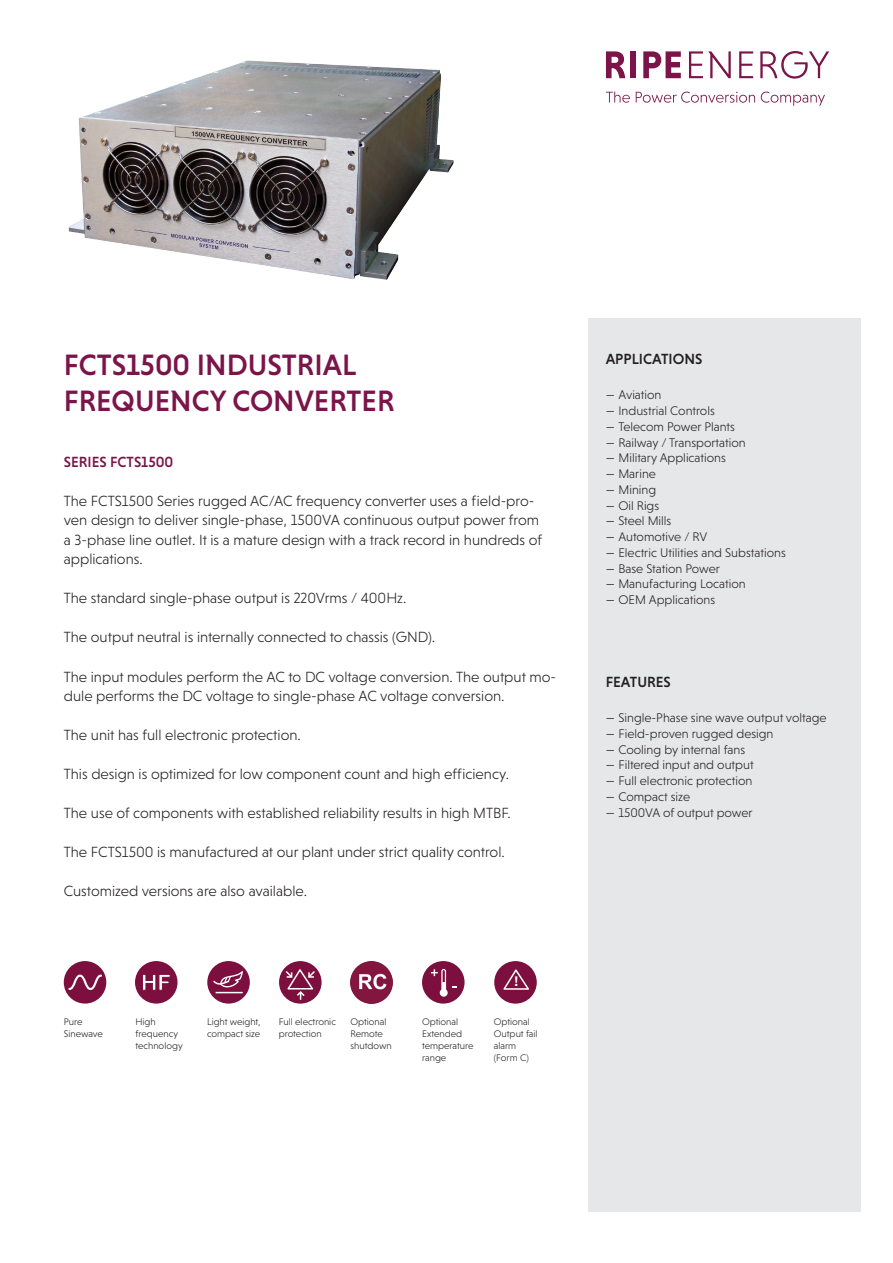
<style>
.page{position:relative;width:893px;height:1263px;background:#fff}
.page>*{position:absolute;margin:0;border:0;box-sizing:border-box;transform-origin:0 0}
.t1{font:500 30px "Niveau Grotesk";color:#7b1549}
.t2{font:300 15px/19.5px "Niveau Grotesk";color:#231f20}
.t3{font:500 15px "Niveau Grotesk";color:#231f20}
.t4{font:500 15px "Niveau Grotesk";color:#7b1549}
.t5{font:700 13.5px "Helvetica Neue";color:#fff}
.t6{font:300 12.75px "Niveau Grotesk";color:#231f20}
.t7{font:300 9.75px/12px "Niveau Grotesk";color:#231f20}
</style>
<div class="page">
<div style="left:588px;top:319px;width:273px;height:893px;background:#e6e7e9"></div>
<svg style="left:606px;top:51px;width:19px;height:27px"></svg>
<div style="left:631px;top:51px;width:5px;height:27px;background:#7b1549"></div>
<svg style="left:643px;top:51px;width:38px;height:27px"></svg>
<svg style="left:689px;top:51px;width:42px;height:27px"></svg>
<svg style="left:739px;top:51px;width:14px;height:27px"></svg>
<svg style="left:760px;top:51px;width:69px;height:28px"></svg>
<svg style="left:606px;top:92px;width:24px;height:11px"></svg>
<svg style="left:636px;top:92px;width:119px;height:11px"></svg>
<svg style="left:761px;top:92px;width:64px;height:14px"></svg>
<div style="left:64px;top:961px;width:42px;height:42px;background:#7d0f3f;border-radius:50%"></div>
<svg style="left:68px;top:974px;width:34px;height:16px"></svg>
<div style="left:135px;top:961px;width:43px;height:42px;background:#7d0f3f;border-radius:50%"></div>
<svg style="left:143px;top:974px;width:27px;height:17px"></svg>
<div style="left:207px;top:961px;width:43px;height:42px;background:#7d0f3f;border-radius:50%"></div>
<svg style="left:213px;top:971px;width:30px;height:22px"></svg>
<div style="left:494px;top:961px;width:43px;height:42px;background:#7d0f3f;border-radius:50%"></div>
<svg style="left:503px;top:969px;width:26px;height:21px"></svg>
<div style="left:422px;top:961px;width:43px;height:42px;background:#7d0f3f;border-radius:50%"></div>
<svg style="left:431px;top:969px;width:26px;height:28px"></svg>
<img style="left:350px;top:961px;width:43px;height:42px">
<div style="left:279px;top:961px;width:43px;height:42px;background:#7d0f3f;border-radius:50%"></div>
<svg style="left:286px;top:969px;width:29px;height:31px"></svg>
<img style="left:68px;top:60px;width:386px;height:220px">
<p class="t1" style="left:64px;top:348px;width:294px">FCTS1500 INDUSTRIAL</p>
<p class="t1" style="left:64px;top:384px;width:332px">FREQUENCY CONVERTER</p>
<p class="t4" style="left:64px;top:453px;width:111px">SERIES FCTS1500</p>
<p class="t2" style="left:64px;top:491px;width:480px">The FCTS1500 Series rugged AC/AC frequency converter uses a field-pro&shy;ven design to deliver single-phase, 1500VA continuous output power from a 3-phase line outlet. It is a mature design with a track record in hundreds of applications.</p>
<p class="t2" style="left:64px;top:589px;width:344px">The standard single-phase output is 220Vrms / 400Hz.</p>
<p class="t2" style="left:64px;top:628px;width:373px">The output neutral is internally connected to chassis (GND).</p>
<p class="t2" style="left:64px;top:667px;width:494px">The input modules perform the AC to DC voltage conversion. The output mo&shy;dule performs the DC voltage to single-phase AC voltage conversion.</p>
<p class="t2" style="left:64px;top:725px;width:239px">The unit has full electronic protection.</p>
<p class="t2" style="left:64px;top:764px;width:447px">This design is optimized for low component count and high efficiency.</p>
<p class="t2" style="left:64px;top:803px;width:449px">The use of components with established reliability results in high MTBF.</p>
<p class="t2" style="left:64px;top:842px;width:443px">The FCTS1500 is manufactured at our plant under strict quality control.</p>
<p class="t2" style="left:64px;top:881px;width:245px">Customized versions are also available.</p>
<p class="t7" style="left:64px;top:1016px;width:20px">Pure</p>
<p class="t7" style="left:64px;top:1028px;width:41px">Sinewave</p>
<p class="t7" style="left:135px;top:1016px;width:22px">High</p>
<p class="t7" style="left:135px;top:1028px;width:49px">frequency technology</p>
<p class="t7" style="left:207px;top:1016px;width:55px">Light weight, compact size</p>
<p class="t7" style="left:279px;top:1016px;width:59px">Full electronic protection</p>
<p class="t7" style="left:350px;top:1016px;width:38px">Optional</p>
<p class="t7" style="left:350px;top:1028px;width:34px">Remote</p>
<p class="t7" style="left:350px;top:1040px;width:43px">shutdown</p>
<p class="t5" style="left:514px;top:971px;width:5px">!</p>
<p class="t7" style="left:422px;top:1016px;width:53px">Optional<br>Extended temperature range</p>
<p class="t7" style="left:494px;top:1016px;width:45px">Optional<br>Output fail alarm</p>
<p class="t7" style="left:494px;top:1052px;width:36px">(Form C)</p>
<p class="t3" style="left:606px;top:350px;width:98px">APPLICATIONS</p>
<p class="t6" style="left:606px;top:388px;width:57px">— Aviation</p>
<p class="t6" style="left:606px;top:404px;width:111px">— Industrial Controls</p>
<p class="t6" style="left:606px;top:419px;width:131px">— Telecom Power Plants</p>
<p class="t6" style="left:606px;top:435px;width:142px">— Railway / Transportation</p>
<p class="t6" style="left:606px;top:451px;width:122px">— Military Applications</p>
<p class="t6" style="left:606px;top:467px;width:52px">— Marine</p>
<p class="t6" style="left:606px;top:482px;width:52px">— Mining</p>
<p class="t6" style="left:606px;top:498px;width:55px">— Oil Rigs</p>
<p class="t6" style="left:606px;top:514px;width:67px">— Steel Mills</p>
<p class="t6" style="left:606px;top:530px;width:103px">— Automotive / RV</p>
<p class="t6" style="left:606px;top:545px;width:182px">— Electric Utilities and Substations</p>
<p class="t6" style="left:606px;top:561px;width:116px">— Base Station Power</p>
<p class="t6" style="left:606px;top:577px;width:141px">— Manufacturing Location</p>
<p class="t6" style="left:606px;top:593px;width:111px">— OEM Applications</p>
<p class="t3" style="left:606px;top:673px;width:67px">FEATURES</p>
<p class="t6" style="left:606px;top:710px;width:222px">— Single-Phase sine wave output voltage</p>
<p class="t6" style="left:606px;top:726px;width:169px">— Field-proven rugged design</p>
<p class="t6" style="left:606px;top:742px;width:141px">— Cooling by internal fans</p>
<p class="t6" style="left:606px;top:758px;width:150px">— Filtered input and output</p>
<p class="t6" style="left:606px;top:773px;width:148px">— Full electronic protection</p>
<p class="t6" style="left:606px;top:789px;width:86px">— Compact size</p>
<p class="t6" style="left:606px;top:805px;width:148px">— 1500VA of output power</p>
</div>
